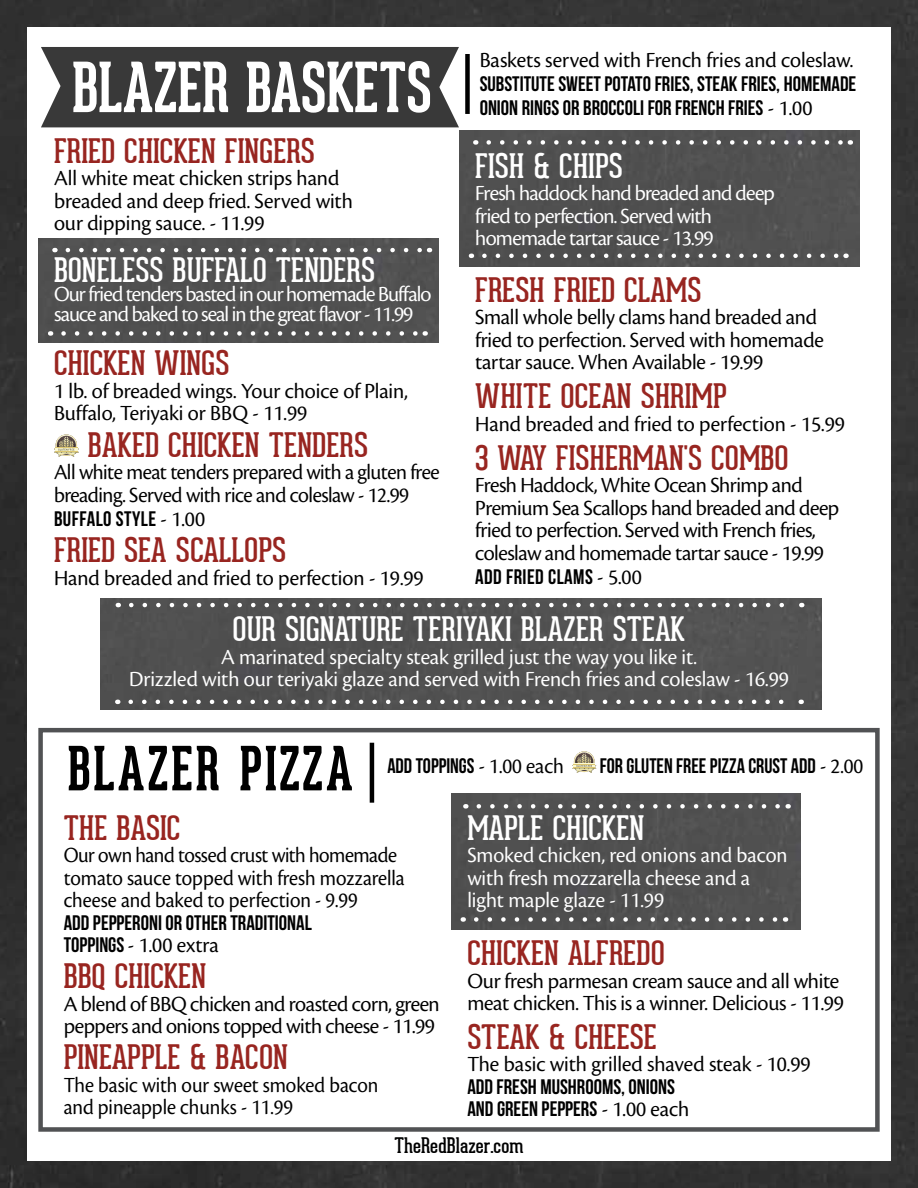
<style>
.page{position:relative;width:918px;height:1188px;background:#313131}
.page>*{position:absolute;margin:0;border:0;box-sizing:border-box;transform-origin:0 0}
.t1{font:700 67.5px "Geared Slab";color:#fff;scale:.9 1}
.t2{font:700 59.55px "Geared Slab";letter-spacing:.05em;color:#000;scale:.9 1}
.t3{font:33px "Geared Slab";color:#982520}
.t4{font:33px "Geared Slab";color:#fff}
.t5{font:22.5px/22.5px "Cronos Pro Disp";letter-spacing:-.01em;color:#000}
.t6{font:22.5px/22.5px "Cronos Pro Disp";letter-spacing:-.01em;color:#fff;text-align:center}
.t7{font:22.5px/22.5px "Cronos Pro Disp";letter-spacing:-.01em;color:#000;scale:.95 1}
.t8{font:22.5px/22.5px "Cronos Pro Disp";letter-spacing:-.03em;color:#fff}
.t9{font:22.5px/19.5px "Cronos Pro Disp";letter-spacing:-.04em;color:#fff}
.t10{font:700 21px/22.5px "Bebas Neue";color:#000}
.t11{font:700 21px "Bebas Neue";letter-spacing:.02em;color:#000}
.t12{font:21px "Geared Slab";color:#000}
.s1{font-family:"Cronos Pro Disp";font-weight:400;font-size:22.5px}
.s2{font-family:"Bebas Neue";font-weight:700;font-size:21px}
</style>
<div class="page">
<div style="left:27px;top:27px;width:864px;height:1134px;background:#fff"></div>
<div style="left:459px;top:130px;width:401px;height:136px;background:#505050"></div>
<div style="left:100px;top:598px;width:722px;height:112px;background:#525252"></div>
<div style="left:38px;top:728px;width:842px;height:404px;border:4px solid #515254"></div>
<div style="left:452px;top:794px;width:348px;height:136px;background:#505050"></div>
<svg style="left:572px;top:751px;width:24px;height:22px"></svg>
<div style="left:41px;top:47px;width:418px;height:80px;background:#393939"></div>
<svg style="left:484px;top:254px;width:355px;height:4px"></svg>
<svg style="left:489px;top:140px;width:354px;height:5px;background:#797979"></svg>
<svg style="left:131px;top:603px;width:664px;height:4px"></svg>
<hr style="left:370px;top:743px;width:4px;height:60px;background:#000">
<div style="left:465px;top:54px;width:5px;height:60px;background:#000"></div>
<svg style="left:131px;top:700px;width:663px;height:4px"></svg>
<svg style="left:479px;top:804px;width:302px;height:5px;background:#797979"></svg>
<svg style="left:476px;top:917px;width:302px;height:5px;background:#777"></svg>
<div style="left:38px;top:239px;width:401px;height:103px;background:#505050"></div>
<svg style="left:64px;top:331px;width:354px;height:5px;background:#787878"></svg>
<svg style="left:68px;top:248px;width:354px;height:4px"></svg>
<svg style="left:54px;top:435px;width:25px;height:22px"></svg>
<h1 class="t1" style="left:72px;top:45px;width:401px">BLAZER BASKETS</h1>
<h3 class="t3" style="left:54px;top:131px;width:262px">FRIED CHICKEN FINGERS</h3>
<p class="t5" style="left:54px;top:167px;width:300px">All white meat chicken strips hand breaded and deep fried. Served with our dipping sauce. - 11.99</p>
<h3 class="t4" style="left:54px;top:250px;width:322px">BONELESS BUFFALO TENDERS</h3>
<p class="t9" style="left:54px;top:285px;width:379px">Our fried tenders basted in our homemade Buffalo sauce and baked to seal in the great flavor - 11.99</p>
<h3 class="t3" style="left:54px;top:344px;width:177px">CHICKEN WINGS</h3>
<p class="t5" style="left:54px;top:380px;width:355px">1 lb. of breaded wings. Your choice of Plain,<br>Buffalo, Teriyaki or BBQ - 11.99</p>
<h3 class="t3" style="left:88px;top:425px;width:282px">BAKED CHICKEN TENDERS</h3>
<p class="t5" style="left:54px;top:461px;width:387px">All white meat tenders prepared with a gluten free breading. Served with rice and coleslaw - 12.99</p>
<p class="t11" style="left:54px;top:507px;width:153px">BUFFALO STYLE <span class="s1">- 1.00</span></p>
<h3 class="t3" style="left:54px;top:531px;width:234px">FRIED SEA SCALLOPS</h3>
<p class="t5" style="left:54px;top:567px;width:371px">Hand breaded and fried to perfection - 19.99</p>
<p class="t5" style="left:480px;top:49px;width:375px">Baskets served with French fries and coleslaw.</p>
<p class="t10" style="left:480px;top:72px;width:378px;line-height:24px">SUBSTITUTE SWEET POTATO FRIES, STEAK FRIES, HOMEMADE<br>ONION RINGS OR BROCCOLI FOR FRENCH FRIES <span class="s1">- 1.00</span></p>
<h3 class="t4" style="left:475px;top:146px;width:149px">FISH &amp; CHIPS</h3>
<p class="t8" style="left:475px;top:182px;width:301px">Fresh haddock hand breaded and deep fried to perfection. Served with homemade tartar sauce - 13.99</p>
<h3 class="t3" style="left:475px;top:270px;width:228px">FRESH FRIED CLAMS</h3>
<p class="t5" style="left:475px;top:306px;width:350px">Small whole belly clams hand breaded and fried to perfection. Served with homemade tartar sauce. When Available - 19.99</p>
<h3 class="t3" style="left:475px;top:376px;width:253px">WHITE OCEAN SHRIMP</h3>
<p class="t5" style="left:475px;top:412px;width:371px">Hand breaded and fried to perfection - 15.99</p>
<h3 class="t3" style="left:475px;top:438px;width:315px">3 WAY FISHERMAN'S COMBO</h3>
<p class="t5" style="left:475px;top:474px;width:366px">Fresh Haddock, White Ocean Shrimp and Premium Sea Scallops hand breaded and deep fried to perfection. Served with French fries, coleslaw and homemade tartar sauce - 19.99</p>
<p class="t11" style="left:475px;top:565px;width:168px">ADD FRIED CLAMS <span class="s1">- 5.00</span></p>
<h3 class="t4" style="left:233px;top:609px;width:454px">OUR SIGNATURE TERIYAKI BLAZER STEAK</h3>
<p class="t6" style="left:129px;top:645px;width:661px">A marinated specialty steak grilled just the way you like it.<br>Drizzled with our teriyaki glaze and served with French fries and coleslaw - 16.99</p>
<h2 class="t2" style="left:68px;top:731px;width:319px">BLAZER PIZZA</h2>
<p class="t10" style="left:387px;top:754px;width:178px">ADD TOPPINGS <span class="s1">- 1.00 each</span></p>
<p class="t10" style="left:600px;top:754px;width:265px">FOR GLUTEN FREE PIZZA CRUST ADD <span class="s1">- 2.00</span></p>
<h3 class="t3" style="left:64px;top:808px;width:118px">THE BASIC</h3>
<p class="t7" style="left:64px;top:844px;width:360px">Our own hand tossed crust with homemade tomato sauce topped with fresh mozzarella cheese and baked to perfection - 9.99</p>
<p class="t10" style="left:64px;top:911px;width:250px">ADD PEPPERONI OR OTHER TRADITIONAL</p>
<p class="t5" style="left:64px;top:934px;width:157px"><span class="s2">TOPPINGS</span> - 1.00 extra</p>
<h3 class="t3" style="left:64px;top:956px;width:144px">BBQ CHICKEN</h3>
<p class="t5" style="left:64px;top:992px;width:378px">A blend of BBQ chicken and roasted corn, green peppers and onions topped with cheese - 11.99</p>
<h3 class="t3" style="left:64px;top:1037px;width:226px">PINEAPPLE &amp; BACON</h3>
<p class="t7" style="left:64px;top:1073px;width:333px">The basic with our sweet smoked bacon and pineapple chunks - 11.99</p>
<h3 class="t4" style="left:467px;top:808px;width:178px">MAPLE CHICKEN</h3>
<p class="t6" style="left:467px;top:844px;width:322px;text-align:left">Smoked chicken, red onions and bacon with fresh mozzarella cheese and a light maple glaze - 11.99</p>
<h3 class="t3" style="left:467px;top:933px;width:199px">CHICKEN ALFREDO</h3>
<p class="t5" style="left:467px;top:969px;width:378px">Our fresh parmesan cream sauce and all white meat chicken. This is a winner. Delicious - 11.99</p>
<h3 class="t3" style="left:467px;top:1017px;width:191px">STEAK &amp; CHEESE</h3>
<p class="t5" style="left:467px;top:1053px;width:345px">The basic with grilled shaved steak - 10.99</p>
<p class="t10" style="left:467px;top:1075px;width:223px">ADD FRESH MUSHROOMS, ONIONS<br>AND GREEN PEPPERS <span class="s1">- 1.00 each</span></p>
<p class="t12" style="left:395px;top:1133px;width:130px">TheRedBlazer.com</p>
</div>
